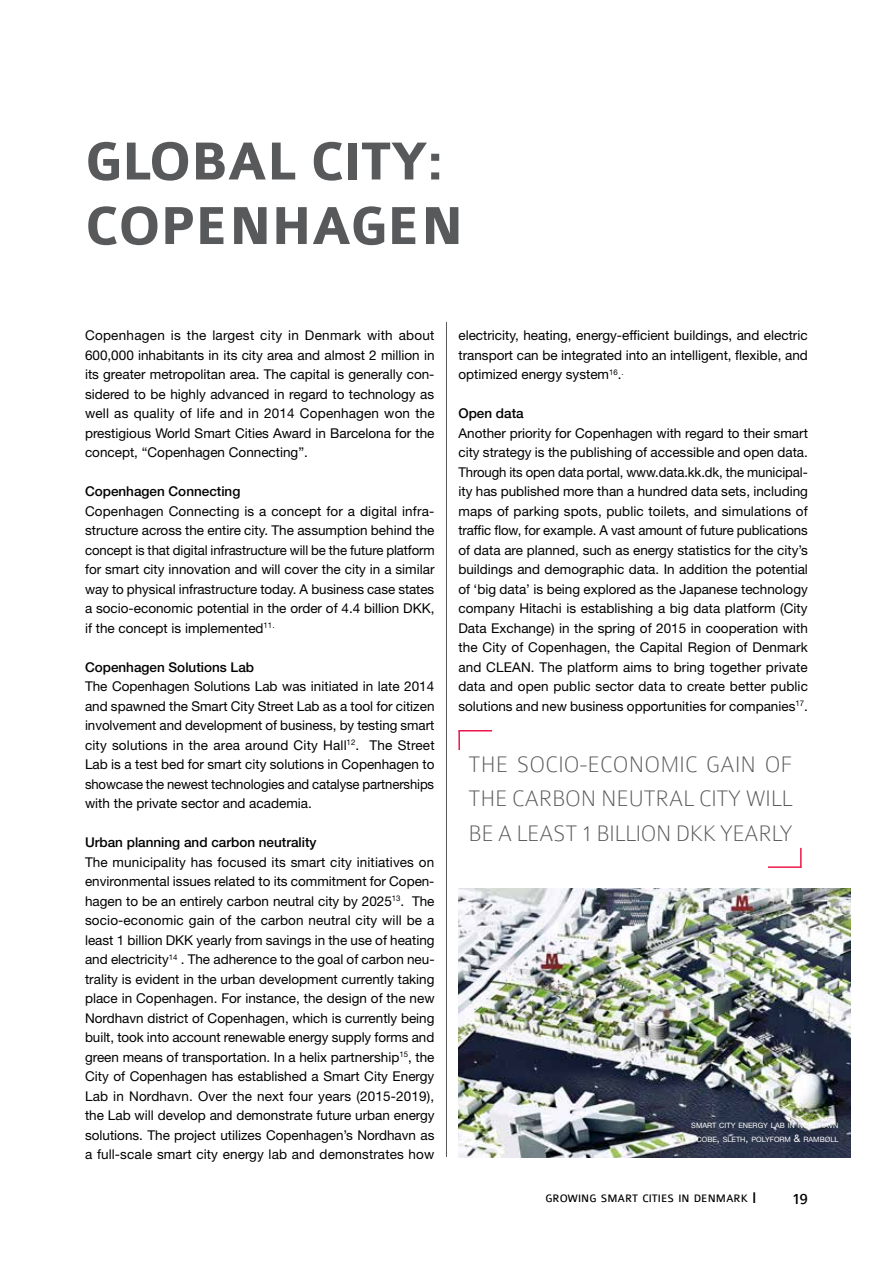
<style>
.page{position:relative;width:893px;height:1263px;background:#fff}
.page>*{position:absolute;margin:0;border:0;box-sizing:border-box;transform-origin:0 0}
.t1{font:700 57px/64.5px "Colaborate";letter-spacing:-.01em;color:#58595b}
.t2{font:100 24px/34.5px "Colaborate";letter-spacing:-.01em;color:#58595b;text-align:justify}
.t3{font:16.5px "Colaborate";color:#000}
.t4{font:13.5px/19.5px "Helvetica Neue LT Std";color:#000;text-align:justify}
.t5{font:500 13.5px "Helvetica Neue";color:#000}
.t6{font:11.55px "Colaborate";color:#000}
.t7{font:7.35px/13.5px "Helvetica Neue LT Std";color:#fff;text-align:right}
.s1{font-size:10.5px}
.s2{font-size:16.5px}
</style>
<div class="page">
<hr style="left:446px;top:322px;width:1px;height:835px;background:#58595b">
<img style="left:458px;top:889px;width:392px;height:268px">
<hr style="left:458px;top:730px;width:34px;height:1px;background:#ed174c">
<hr style="left:458px;top:730px;width:2px;height:20px;background:#ed174c">
<hr style="left:768px;top:866px;width:34px;height:2px;background:#ed174c">
<svg style="left:800px;top:848px;width:2px;height:19px"></svg>
<h1 class="t1" style="left:85px;top:131px;width:380px">GLOBAL CITY:<br>COPENHAGEN</h1>
<p class="t4" style="left:85px;top:326px;width:351px">Copenhagen is the largest city in Denmark with about 600,000 inhabitants in its city area and almost 2 million in its greater metropolitan area. The capital is generally con&shy;sidered to be highly advanced in regard to technology as well as quality of life and in 2014 Copenhagen won the prestigious World Smart Cities Award in Barcelona for the concept, “Copenhagen Connecting”.</p>
<p class="t5" style="left:85px;top:483px;width:157px">Copenhagen Connecting</p>
<p class="t4" style="left:85px;top:501px;width:351px">Copenhagen Connecting is a concept for a digital infra&shy;structure across the entire city. The assumption behind the concept is that digital infrastructure will be the future platform for smart city innovation and will cover the city in a similar way to physical infrastructure today. A business case states a socio-economic potential in the order of 4.4 billion DKK, if the concept is implemented<sup>11.</sup></p>
<p class="t5" style="left:85px;top:659px;width:171px">Copenhagen Solutions Lab</p>
<p class="t4" style="left:85px;top:677px;width:351px">The Copenhagen Solutions Lab was initiated in late 2014 and spawned the Smart City Street Lab as a tool for citizen involvement and development of business, by testing smart city solutions in the area around City Hall<sup>12</sup>. The Street Lab is a test bed for smart city solutions in Copenhagen to showcase the newest technologies and catalyse partnerships with the private sector and academia.</p>
<p class="t5" style="left:85px;top:834px;width:233px">Urban planning and carbon neutrality</p>
<p class="t4" style="left:85px;top:852px;width:351px">The municipality has focused its smart city initiatives on environmental issues related to its commitment for Copen&shy;hagen to be an entirely carbon neutral city by 2025<sup>13</sup>. The socio-economic gain of the carbon neutral city will be a least 1 billion DKK yearly from savings in the use of heating and electricity<sup>14</sup> . The adherence to the goal of carbon neu&shy;trality is evident in the urban development currently taking place in Copenhagen. For instance, the design of the new Nordhavn district of Copenhagen, which is currently being built, took into account renewable energy supply forms and green means of transportation. In a helix partnership<sup>15</sup>, the City of Copenhagen has established a Smart City Energy Lab in Nordhavn. Over the next four years (2015-2019), the Lab will develop and demonstrate future urban energy solutions. The project utilizes Copenhagen’s Nordhavn as a full-scale smart city energy lab and demonstrates how</p>
<p class="t4" style="left:458px;top:326px;width:351px">electricity, heating, energy-efficient buildings, and electric transport can be integrated into an intelligent, flexible, and optimized energy system<sup>16</sup>.<sup>.</sup></p>
<p class="t5" style="left:458px;top:405px;width:67px">Open data</p>
<p class="t4" style="left:458px;top:423px;width:351px">Another priority for Copenhagen with regard to their smart city strategy is the publishing of accessible and open data.<br>Through its open data portal, www.data.kk.dk, the municipal&shy;ity has published more than a hundred data sets, including maps of parking spots, public toilets, and simulations of traffic flow, for example. A vast amount of future publications of data are planned, such as energy statistics for the city’s buildings and demographic data. In addition the potential of ‘big data’ is being explored as the Japanese technology company Hitachi is establishing a big data platform (City Data Exchange) in the spring of 2015 in cooperation with the City of Copenhagen, the Capital Region of Denmark and CLEAN. The platform aims to bring together private data and open public sector data to create better public solutions and new business opportunities for companies<sup>17</sup>.</p>
<h2 class="t2" style="left:469px;top:747px;width:326px">THE SOCIO-ECONOMIC GAIN OF THE CARBON NEUTRAL CITY WILL BE A LEAST 1 BILLION DKK YEARLY</h2>
<p class="t7" style="left:665px;top:1119px;width:175px">SMART CITY ENERGY LAB IN NORDHAVN<br>PHOTO<span class="s1">:</span> COBE<span class="s1">,</span> SLETH<span class="s1">,</span> POLYFORM <span class="s1">&amp;</span> RAMBØLL</p>
<p class="t6" style="left:545px;top:1192px;width:213px">GROWING SMART CITIES IN DENMARK <span class="s2">I</span></p>
<p class="t3" style="left:792px;top:1190px;width:18px">19</p>
</div>
